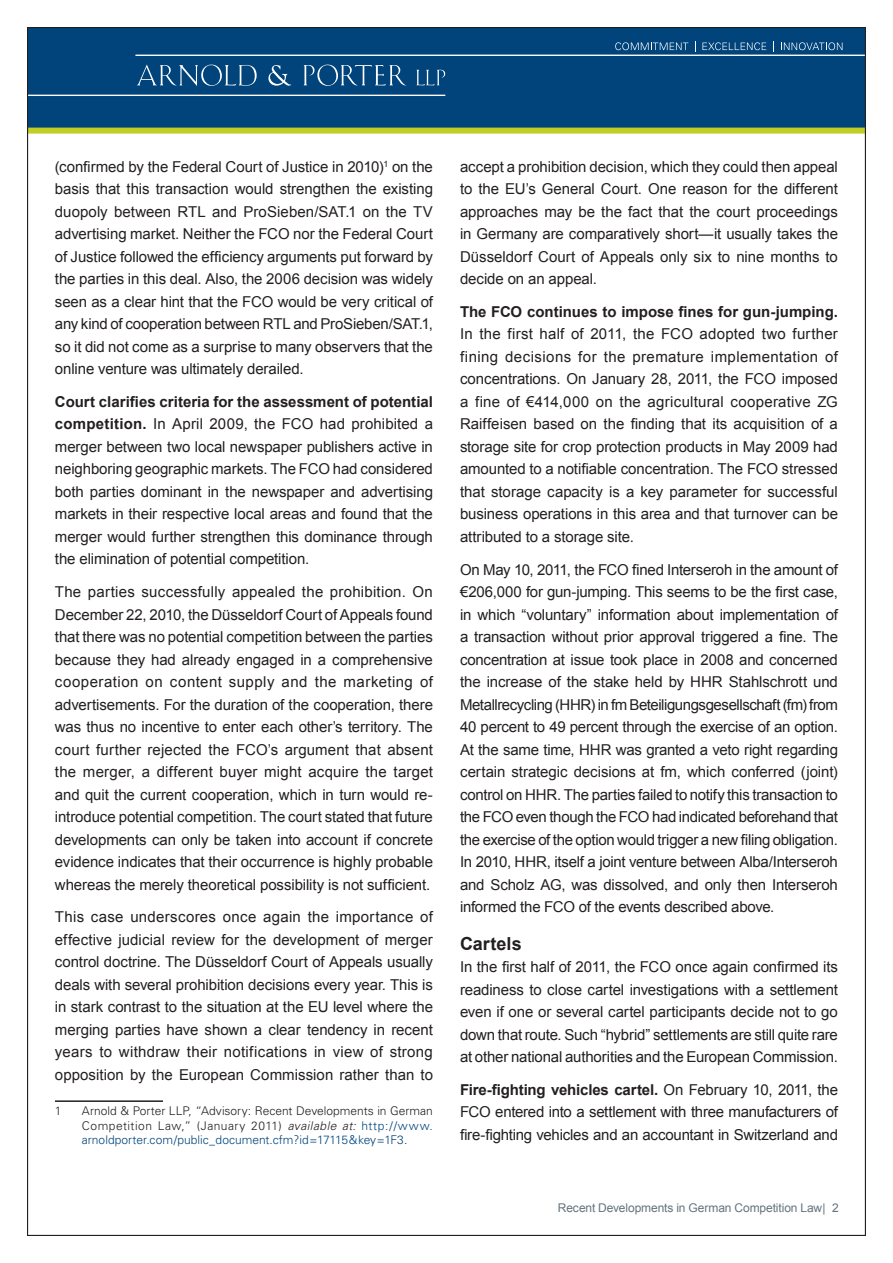
<style>
.page{position:relative;width:893px;height:1263px;background:#fff}
.page>*{position:absolute;margin:0;border:0;box-sizing:border-box;transform-origin:0 0}
.t1{font:700 18px "Arial";letter-spacing:.005em;color:#231f20}
.t2{font:15px/22.5px "Arial";letter-spacing:-.01em;color:#231f20;text-align:justify}
.t3{font:700 15px "Arial";color:#231f20}
.t4{font:300 12px/14.2px "Univers";color:#231f20;text-align:justify}
.t5{font:12px "Arial";letter-spacing:-.005em;color:#64747e}
.s1{font-weight:700}
.s2{font-style:italic}
.s3{color:#00447b}
</style>
<div class="page">
<div style="left:27px;top:27px;width:839px;height:101px;background:#00447b;border:2px solid #00447b"></div>
<div style="left:27px;top:128px;width:839px;height:6px;background:#c1ce23"></div>
<hr style="left:135px;top:55px;width:731px;height:1px;background:#fff">
<hr style="left:27px;top:95px;width:418px;height:1px;background:#fff">
<svg style="left:137px;top:64px;width:120px;height:22px"></svg>
<svg style="left:268px;top:65px;width:23px;height:21px"></svg>
<svg style="left:416px;top:70px;width:29px;height:15px"></svg>
<svg style="left:303px;top:65px;width:103px;height:21px"></svg>
<svg style="left:615px;top:42px;width:73px;height:8px"></svg>
<svg style="left:702px;top:42px;width:64px;height:8px"></svg>
<svg style="left:781px;top:42px;width:61px;height:8px"></svg>
<hr style="left:55px;top:1100px;width:108px;height:2px;background:#231f20">
<p class="t2" style="left:55px;top:155px;width:380px">(confirmed by the Federal Court of Justice in 2010)<sup>1</sup> on the basis that this transaction would strengthen the existing duopoly between RTL and ProSieben/SAT.1 on the TV advertising market. Neither the FCO nor the Federal Court of Justice followed the efficiency arguments put forward by the parties in this deal. Also, the 2006 decision was widely seen as a clear hint that the FCO would be very critical of any kind of cooperation between RTL and ProSieben/SAT.1, so it did not come as a surprise to many observers that the online venture was ultimately derailed.</p>
<p class="t2" style="left:55px;top:390px;width:380px"><span class="s1">Court clarifies criteria for the assessment of potential competition.</span> In April 2009, the FCO had prohibited a merger between two local newspaper publishers active in neighboring geographic markets. The FCO had considered both parties dominant in the newspaper and advertising markets in their respective local areas and found that the merger would further strengthen this dominance through the elimination of potential competition.</p>
<p class="t2" style="left:55px;top:581px;width:380px">The parties successfully appealed the prohibition. On December 22, 2010, the Düsseldorf Court of Appeals found that there was no potential competition between the parties because they had already engaged in a comprehensive cooperation on content supply and the marketing of advertisements. For the duration of the cooperation, there was thus no incentive to enter each other’s territory. The court further rejected the FCO’s argument that absent the merger, a different buyer might acquire the target and quit the current cooperation, which in turn would re&shy;introduce potential competition. The court stated that future developments can only be taken into account if concrete evidence indicates that their occurrence is highly probable whereas the merely theoretical possibility is not sufficient.</p>
<p class="t2" style="left:55px;top:906px;width:380px">This case underscores once again the importance of effective judicial review for the development of merger control doctrine. The Düsseldorf Court of Appeals usually deals with several prohibition decisions every year. This is in stark contrast to the situation at the EU level where the merging parties have shown a clear tendency in recent years to withdraw their notifications in view of strong opposition by the European Commission rather than to</p>
<p class="t4" style="left:55px;top:1104px;width:8px">1</p>
<p class="t4" style="left:82px;top:1104px;width:353px">Arnold &amp; Porter LLP, “Advisory: Recent Developments in German Competition Law,” (January 2011) <span class="s2">available at:</span> <span class="s3">http://www. arnoldporter.com/public_document.cfm?id=17115&amp;key=1F3</span>.</p>
<p class="t2" style="left:460px;top:155px;width:380px">accept a prohibition decision, which they could then appeal to the EU’s General Court. One reason for the different approaches may be the fact that the court proceedings in Germany are comparatively short—it usually takes the Düsseldorf Court of Appeals only six to nine months to decide on an appeal.</p>
<p class="t3" style="left:460px;top:302px;width:379px">The FCO continues to impose fines for gun-jumping.</p>
<p class="t2" style="left:460px;top:323px;width:380px">In the first half of 2011, the FCO adopted two further fining decisions for the premature implementation of concentrations. On January 28, 2011, the FCO imposed a fine of €414,000 on the agricultural cooperative ZG Raiffeisen based on the finding that its acquisition of a storage site for crop protection products in May 2009 had amounted to a notifiable concentration. The FCO stressed that storage capacity is a key parameter for successful business operations in this area and that turnover can be attributed to a storage site.</p>
<p class="t2" style="left:460px;top:558px;width:380px">On May 10, 2011, the FCO fined Interseroh in the amount of €206,000 for gun-jumping. This seems to be the first case, in which “voluntary” information about implementation of a transaction without prior approval triggered a fine. The concentration at issue took place in 2008 and concerned the increase of the stake held by HHR Stahlschrott und Metallrecycling (HHR) in fm Beteiligungsgesellschaft (fm) from 40 percent to 49 percent through the exercise of an option.<br>At the same time, HHR was granted a veto right regarding certain strategic decisions at fm, which conferred (joint) control on HHR. The parties failed to notify this transaction to the FCO even though the FCO had indicated beforehand that the exercise of the option would trigger a new filing obligation.<br>In 2010, HHR, itself a joint venture between Alba/Interseroh and Scholz AG, was dissolved, and only then Interseroh informed the FCO of the events described above.</p>
<p class="t1" style="left:460px;top:931px;width:63px">Cartels</p>
<p class="t2" style="left:460px;top:956px;width:380px">In the first half of 2011, the FCO once again confirmed its readiness to close cartel investigations with a settlement even if one or several cartel participants decide not to go down that route. Such “hybrid” settlements are still quite rare at other national authorities and the European Commission.</p>
<p class="t2" style="left:460px;top:1078px;width:380px"><span class="s1">Fire-fighting vehicles cartel.</span> On February 10, 2011, the FCO entered into a settlement with three manufacturers of fire-fighting vehicles and an accountant in Switzerland and</p>
<p class="t5" style="left:558px;top:1200px;width:283px">Recent Developments in German Competition Law| 2</p>
</div>
